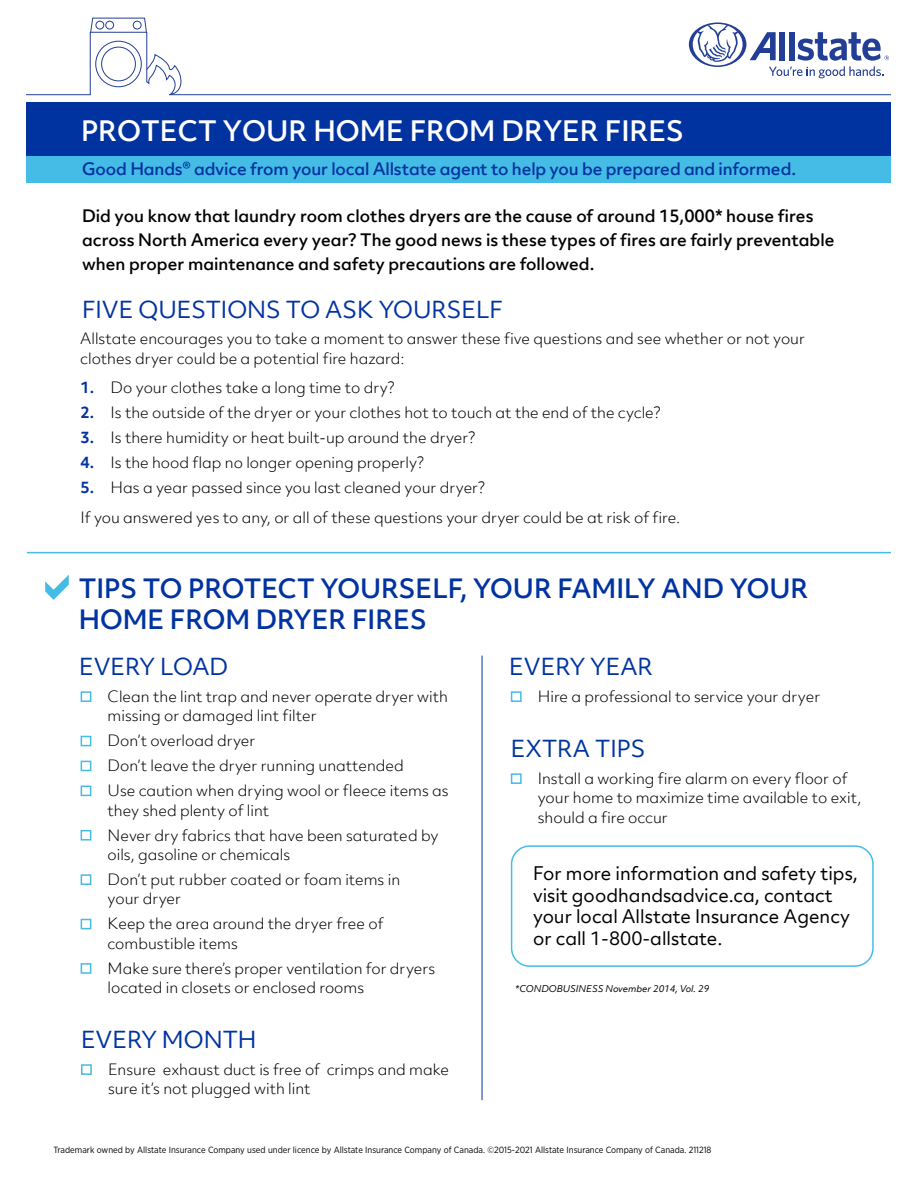
<style>
.page{position:relative;width:918px;height:1188px;background:#fff}
.page>*{position:absolute;margin:0;border:0;box-sizing:border-box;transform-origin:0 0}
.t1{font:500 27px "Allstate Objektiv";color:#fff}
.t2{font:500 25.5px/30.6px "Allstate Objektiv";color:#0033a0}
.t3{font:22.5px "Allstate Objektiv";color:#0033a0}
.t4{font:18px/21.6px "Allstate Objektiv";color:#000}
.t5{font:500 16.5px/24px "Allstate Objektiv";color:#000}
.t6{font:500 16.5px "Allstate Objektiv";letter-spacing:-.01em;color:#0033a0}
.t7{font:300 15px/24.9px "Allstate Objektiv";color:#000}
.t8{font:9px "Gotham Narrow";color:#000}
.t9{font:italic 9px "Allstate Objektiv";color:#000}
.s1{font-weight:700;color:#0033a0}
</style>
<div class="page">
<svg style="left:89px;top:18px;width:93px;height:77px"></svg>
<svg style="left:689px;top:22px;width:200px;height:56px"></svg>
<hr style="left:27px;top:552px;width:864px;height:1px;background:#45bce5">
<hr style="left:482px;top:656px;width:1px;height:444px;background:#0033a0">
<hr style="left:169px;top:94px;width:722px;height:1px;background:#233e95">
<hr style="left:27px;top:94px;width:63px;height:1px;background:#233e95">
<div style="left:81px;top:919px;width:10px;height:10px;border:2px solid #45bce5"></div>
<div style="left:27px;top:102px;width:864px;height:55px;background:#0033a0"></div>
<div style="left:27px;top:157px;width:864px;height:26px;background:#45bce5"></div>
<div style="left:511px;top:845px;width:363px;height:122px;border:2px solid #45bce5;border-radius:18px"></div>
<svg style="left:45px;top:575px;width:24px;height:25px"></svg>
<div style="left:81px;top:691px;width:10px;height:11px;border:2px solid #45bce5"></div>
<div style="left:81px;top:736px;width:10px;height:10px;border:2px solid #45bce5"></div>
<div style="left:81px;top:761px;width:10px;height:10px;border:2px solid #45bce5"></div>
<div style="left:81px;top:786px;width:10px;height:10px;border:2px solid #45bce5"></div>
<div style="left:81px;top:830px;width:10px;height:11px;border:2px solid #45bce5"></div>
<div style="left:81px;top:874px;width:10px;height:11px;border:2px solid #45bce5"></div>
<div style="left:81px;top:963px;width:10px;height:11px;border:2px solid #45bce5"></div>
<div style="left:81px;top:1064px;width:11px;height:11px;border:2px solid #45bce5"></div>
<div style="left:511px;top:691px;width:11px;height:11px;border:2px solid #45bce5"></div>
<div style="left:511px;top:773px;width:11px;height:11px;border:2px solid #45bce5"></div>
<h1 class="t1" style="left:81px;top:112px;width:604px">PROTECT YOUR HOME FROM DRYER FIRES</h1>
<p class="t6" style="left:82px;top:157px;width:715px">Good Hands® advice from your local Allstate agent to help you be prepared and informed.</p>
<p class="t5" style="left:82px;top:203px;width:754px">Did you know that laundry room clothes dryers are the cause of around 15,000* house fires across North America every year? The good news is these types of fires are fairly preventable when proper maintenance and safety precautions are followed.</p>
<h3 class="t3" style="left:82px;top:294px;width:422px">FIVE QUESTIONS TO ASK YOURSELF</h3>
<p class="t7" style="left:80px;top:329px;width:726px;line-height:19.5px">Allstate encourages you to take a moment to answer these five questions and see whether or not your clothes dryer could be a potential fire hazard:</p>
<p class="t7" style="left:81px;top:375px;width:316px"><span class="s1">1.</span> Do your clothes take a long time to dry?</p>
<p class="t7" style="left:81px;top:400px;width:582px"><span class="s1">2.</span> Is the outside of the dryer or your clothes hot to touch at the end of the cycle?</p>
<p class="t7" style="left:81px;top:425px;width:396px"><span class="s1">3.</span> Is there humidity or heat built-up around the dryer?</p>
<p class="t7" style="left:81px;top:450px;width:345px"><span class="s1">4.</span> Is the hood flap no longer opening properly?</p>
<p class="t7" style="left:81px;top:472px;width:601px;line-height:30.3px"><span class="s1">5.</span> Has a year passed since you last cleaned your dryer?<br>If you answered yes to any, or all of these questions your dryer could be at risk of fire.</p>
<h2 class="t2" style="left:79px;top:573px;width:731px">TIPS TO PROTECT YOURSELF, YOUR FAMILY AND YOUR<br>HOME FROM DRYER FIRES</h2>
<h3 class="t3" style="left:79px;top:651px;width:151px">EVERY LOAD</h3>
<p class="t7" style="left:108px;top:687px;width:342px;line-height:19.5px">Clean the lint trap and never operate dryer with missing or damaged lint filter</p>
<p class="t7" style="left:108px;top:728px;width:343px">Don’t overload dryer<br>Don’t leave the dryer running unattended<br>Use caution when drying wool or fleece items as</p>
<p class="t7" style="left:108px;top:798px;width:332px">they shed plenty of lint<br>Never dry fabrics that have been saturated by</p>
<p class="t7" style="left:108px;top:842px;width:294px">oils, gasoline or chemicals<br>Don’t put rubber coated or foam items in</p>
<p class="t7" style="left:108px;top:886px;width:277px">your dryer<br>Keep the area around the dryer free of</p>
<p class="t7" style="left:108px;top:931px;width:329px">combustible items<br>Make sure there’s proper ventilation for dryers</p>
<p class="t7" style="left:108px;top:975px;width:258px">located in closets or enclosed rooms</p>
<h3 class="t3" style="left:81px;top:1024px;width:177px">EVERY MONTH</h3>
<p class="t7" style="left:108px;top:1059px;width:343px;line-height:19.5px">Ensure exhaust duct is free of crimps and make sure it’s not plugged with lint</p>
<h3 class="t3" style="left:509px;top:651px;width:145px">EVERY YEAR</h3>
<p class="t7" style="left:538px;top:684px;width:284px">Hire a professional to service your dryer</p>
<h3 class="t3" style="left:511px;top:733px;width:136px">EXTRA TIPS</h3>
<p class="t7" style="left:538px;top:769px;width:325px;line-height:19.5px">Install a working fire alarm on every floor of your home to maximize time available to exit, should a fire occur</p>
<p class="t4" style="left:533px;top:862px;width:326px">For more information and safety tips, visit goodhandsadvice.ca, contact your local Allstate Insurance Agency or call 1-800-allstate.</p>
<p class="t9" style="left:515px;top:983px;width:196px">*CONDOBUSINESS November 2014, Vol. 29</p>
<p class="t8" style="left:53px;top:1144px;width:660px">Trademark owned by Allstate Insurance Company used under licence by Allstate Insurance Company of Canada. ©2015-2021 Allstate Insurance Company of Canada. 211218</p>
</div>
